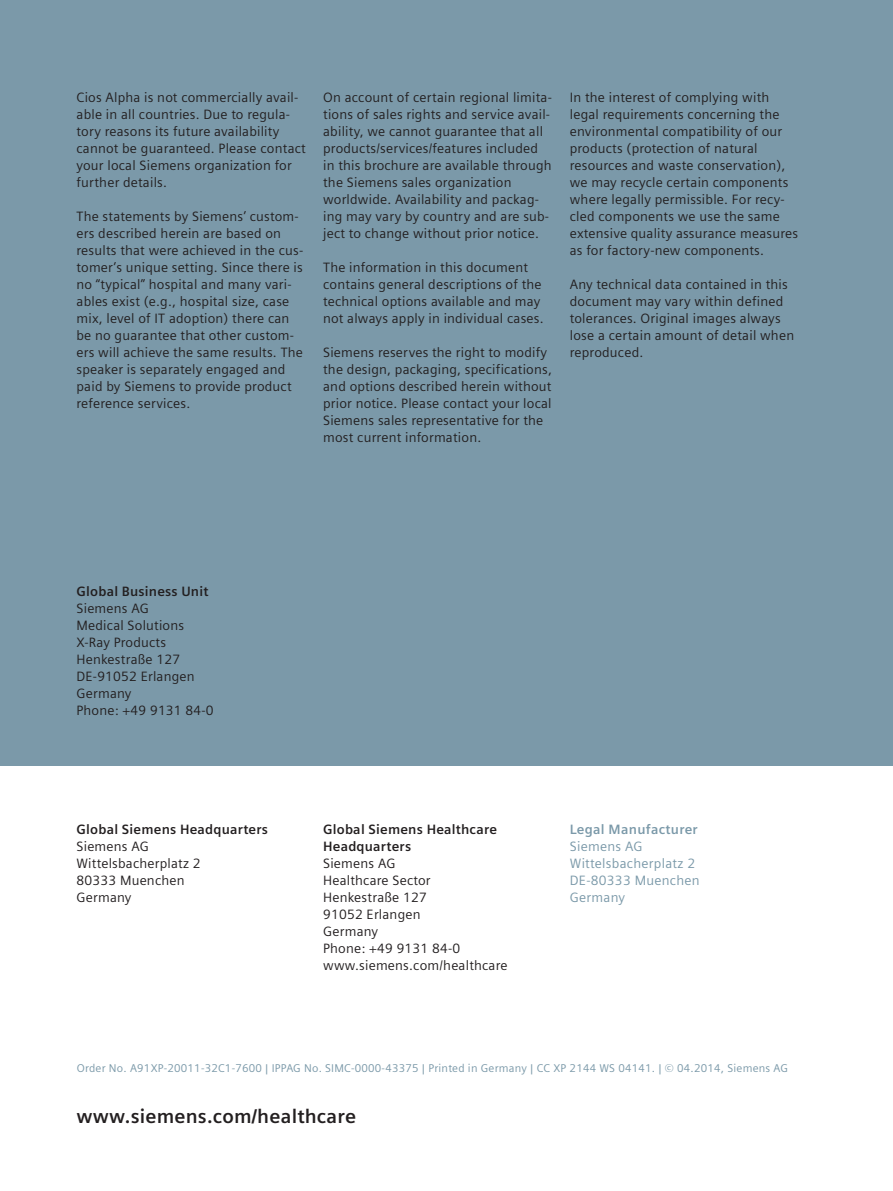
<style>
.page{position:relative;width:893px;height:1191px;background:#fff}
.page>*{position:absolute;margin:0;border:0;box-sizing:border-box;transform-origin:0 0}
.t1{font:700 19.5px "Siemens Sans";letter-spacing:.01em;color:#231f20}
.t2{font:13.5px/17px "Siemens Sans";letter-spacing:.015em;color:#231f20}
.t3{font:700 13.5px/17px "Siemens Sans";letter-spacing:.015em;color:#231f20}
.t4{font:13.5px/17px "Siemens Sans";letter-spacing:.02em;color:#7b99a9}
.t5{font:700 13.5px "Siemens Sans";letter-spacing:.02em;color:#7b99a9}
.t6{font:11.25px "Siemens Sans";letter-spacing:.02em;color:#7b99a9}
</style>
<div class="page">
<div style="left:0;top:0;width:893px;height:765px;background:#7b99a9"></div>
<p class="t2" style="left:77px;top:89px;width:231px">Cios Alpha is not commercially avail&shy;able in all countries. Due to regula&shy;tory reasons its future availability cannot be guaranteed. Please contact your local Siemens organization for further details.</p>
<p class="t2" style="left:77px;top:208px;width:228px">The statements by Siemens’ custom&shy;ers described herein are based on results that were achieved in the cus&shy;tomer’s unique setting. Since there is no “typical” hospital and many vari&shy;ables exist (e.g., hospital size, case mix, level of IT adoption) there can be no guarantee that other custom&shy;ers will achieve the same results. The speaker is separately engaged and paid by Siemens to provide product reference services.</p>
<p class="t2" style="left:323px;top:89px;width:230px">On account of certain regional limita&shy;tions of sales rights and service avail&shy;ability, we cannot guarantee that all products/services/features included in this brochure are available through the Siemens sales organization worldwide. Availability and packag&shy;ing may vary by country and are sub&shy;ject to change without prior notice.</p>
<p class="t2" style="left:323px;top:259px;width:222px">The information in this document contains general descriptions of the technical options available and may not always apply in individual cases.</p>
<p class="t2" style="left:323px;top:344px;width:230px">Siemens reserves the right to modify the design, packaging, specifications, and options described herein without prior notice. Please contact your local Siemens sales representative for the most current information.</p>
<p class="t2" style="left:570px;top:89px;width:230px">In the interest of complying with legal requirements concerning the environmental compatibility of our products (protection of natural resources and waste conservation), we may recycle certain components where legally permissible. For recy&shy;cled components we use the same extensive quality assurance measures as for factory-new components.</p>
<p class="t2" style="left:570px;top:276px;width:226px">Any technical data contained in this document may vary within defined tolerances. Original images always lose a certain amount of detail when reproduced.</p>
<p class="t3" style="left:77px;top:582px;width:133px">Global Business Unit</p>
<p class="t2" style="left:77px;top:599px;width:139px">Siemens AG<br>Medical Solutions<br>X-Ray Products<br>Henkestraße 127<br>DE-91052 Erlangen<br>Germany<br>Phone: +49 9131 84-0</p>
<p class="t3" style="left:77px;top:820px;width:193px">Global Siemens Headquarters</p>
<p class="t2" style="left:77px;top:837px;width:126px">Siemens AG<br>Wittelsbacherplatz 2<br>80333 Muenchen<br>Germany</p>
<p class="t3" style="left:323px;top:820px;width:175px">Global Siemens Healthcare<br>Headquarters</p>
<p class="t2" style="left:323px;top:854px;width:186px">Siemens AG<br>Healthcare Sector<br>Henkestraße 127<br>91052 Erlangen<br>Germany<br>Phone: +49 9131 84-0 www.siemens.com/healthcare</p>
<p class="t5" style="left:570px;top:821px;width:129px">Legal Manufacturer</p>
<p class="t4" style="left:570px;top:837px;width:131px">Siemens AG<br>Wittelsbacherplatz 2<br>DE-80333 Muenchen<br>Germany</p>
<p class="t6" style="left:77px;top:1061px;width:713px">Order No. A91XP-20011-32C1-7600 | IPPAG No. SIMC-0000-43375 | Printed in Germany | CC XP 2144 WS 04141. | © 04.2014, Siemens AG</p>
<h1 class="t1" style="left:77px;top:1105px;width:281px">www.siemens.com/healthcare</h1>
</div>
